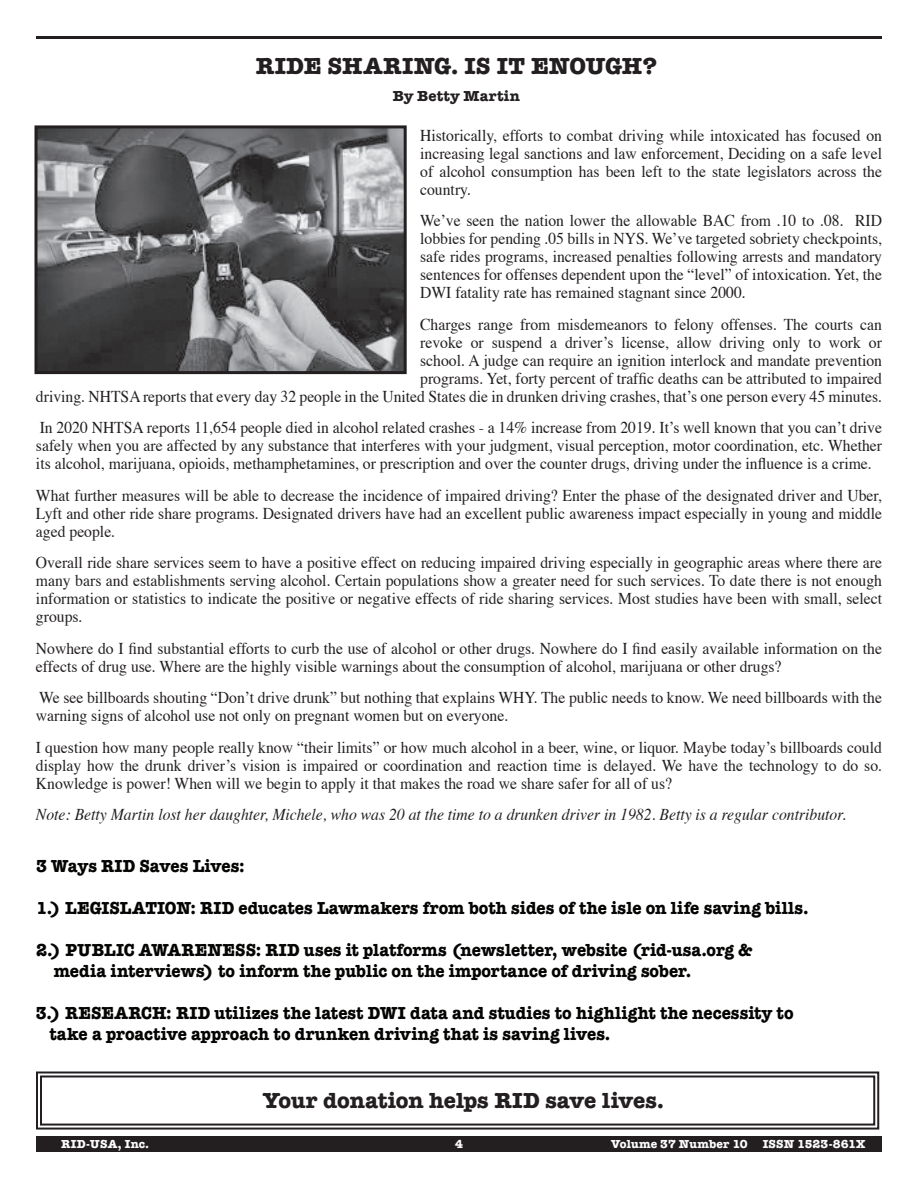
<style>
.page{position:relative;width:918px;height:1188px;background:#fff}
.page>*{position:absolute;margin:0;border:0;box-sizing:border-box;transform-origin:0 0}
.t1{font:700 24px "American Typewriter";color:#231f20}
.t2{font:700 22.5px "American Typewriter";color:#231f20}
.t3{font:700 18px/21px "American Typewriter";color:#040503;scale:.94 1}
.t4{font:16.5px/18px "Times";color:#231f20;text-align:justify;scale:.95 1}
.t5{font:italic 16.5px "Times";color:#231f20;scale:.95 1}
.t6{font:700 15px "American Typewriter";letter-spacing:.015em;color:#231f20}
.t7{font:700 12px "American Typewriter";letter-spacing:.01em;color:#fff}
</style>
<div class="page">
<div style="left:36px;top:1136px;width:846px;height:16px;background:#231f20"></div>
<hr style="left:36px;top:36px;width:846px;height:3px;background:#231f20">
<svg style="left:36px;top:1071px;width:844px;height:59px"></svg>
<div style="left:40px;top:1076px;width:835px;height:50px;border:2px solid #231f20"></div>
<img style="left:38px;top:129px;width:365px;height:241px">
<div style="left:34px;top:125px;width:373px;height:249px;border:3px solid #231f20"></div>
<h1 class="t1" style="left:256px;top:45px;width:403px">RIDE SHARING. IS IT ENOUGH?</h1>
<p class="t6" style="left:393px;top:83px;width:128px">By Betty Martin</p>
<p class="t4" style="left:420px;top:125px;width:488px">Historically, efforts to combat driving while intoxicated has focused on increasing legal sanctions and law enforcement, Deciding on a safe level of alcohol consumption has been left to the state legislators across the country.</p>
<p class="t4" style="left:420px;top:210px;width:488px">We’ve seen the nation lower the allowable BAC from .10 to .08. RID lobbies for pending .05 bills in NYS. We’ve targeted sobriety checkpoints, safe rides programs, increased penalties following arrests and mandatory sentences for offenses dependent upon the “level” of intoxication. Yet, the DWI fatality rate has remained stagnant since 2000.</p>
<p class="t4" style="left:36px;top:314px;width:892px;text-align:right">Charges range from misdemeanors to felony offenses. The courts can<br>revoke or suspend a driver’s license, allow driving only to work or<br>school. A judge can require an ignition interlock and mandate prevention<br>programs. Yet, forty percent of traffic deaths can be attributed to impaired<br>driving. NHTSA reports that every day 32 people in the United States die in drunken driving crashes, that’s one person every 45 minutes.</p>
<p class="t4" style="left:36px;top:417px;width:892px">In 2020 NHTSA reports 11,654 people died in alcohol related crashes - a 14% increase from 2019. It’s well known that you can’t drive safely when you are affected by any substance that interferes with your judgment, visual perception, motor coordination, etc. Whether its alcohol, marijuana, opioids, methamphetamines, or prescription and over the counter drugs, driving under the influence is a crime.</p>
<p class="t4" style="left:36px;top:485px;width:892px">What further measures will be able to decrease the incidence of impaired driving? Enter the phase of the designated driver and Uber, Lyft and other ride share programs. Designated drivers have had an excellent public awareness impact especially in young and middle aged people.</p>
<p class="t4" style="left:36px;top:552px;width:892px">Overall ride share services seem to have a positive effect on reducing impaired driving especially in geographic areas where there are many bars and establishments serving alcohol. Certain populations show a greater need for such services. To date there is not enough information or statistics to indicate the positive or negative effects of ride sharing services. Most studies have been with small, select groups.</p>
<p class="t4" style="left:36px;top:638px;width:892px">Nowhere do I find substantial efforts to curb the use of alcohol or other drugs. Nowhere do I find easily available information on the effects of drug use. Where are the highly visible warnings about the consumption of alcohol, marijuana or other drugs?</p>
<p class="t4" style="left:36px;top:687px;width:892px">We see billboards shouting “Don’t drive drunk” but nothing that explains WHY. The public needs to know. We need billboards with the warning signs of alcohol use not only on pregnant women but on everyone.</p>
<p class="t4" style="left:36px;top:737px;width:892px">I question how many people really know “their limits” or how much alcohol in a beer, wine, or liquor. Maybe today’s billboards could display how the drunk driver’s vision is impaired or coordination and reaction time is delayed. We have the technology to do so.<br>Knowledge is power! When will we begin to apply it that makes the road we share safer for all of us?</p>
<p class="t5" style="left:36px;top:800px;width:854px">Note: Betty Martin lost her daughter, Michele, who was 20 at the time to a drunken driver in 1982. Betty is a regular contributor.</p>
<p class="t3" style="left:36px;top:855px;width:223px">3 Ways RID Saves Lives:</p>
<p class="t3" style="left:36px;top:897px;width:823px">1.) LEGISLATION: RID educates Lawmakers from both sides of the isle on life saving bills.</p>
<p class="t3" style="left:54px;top:939px;width:745px;text-indent:-18px">2.) PUBLIC AWARENESS: RID uses it platforms (newsletter, website (rid-usa.org &amp; media interviews) to inform the public on the importance of driving sober.</p>
<p class="t3" style="left:50px;top:1002px;width:793px;text-indent:-14px">3.) RESEARCH: RID utilizes the latest DWI data and studies to highlight the necessity to take a proactive approach to drunken driving that is saving lives.</p>
<h2 class="t2" style="left:263px;top:1081px;width:403px">Your donation helps RID save lives.</h2>
<p class="t7" style="left:61px;top:1134px;width:90px">RID-USA, Inc.</p>
<p class="t7" style="left:455px;top:1134px;width:9px">4</p>
<p class="t7" style="left:611px;top:1134px;width:138px">Volume 37 Number 10</p>
<p class="t7" style="left:763px;top:1134px;width:104px">ISSN 1523-861X</p>
</div>
